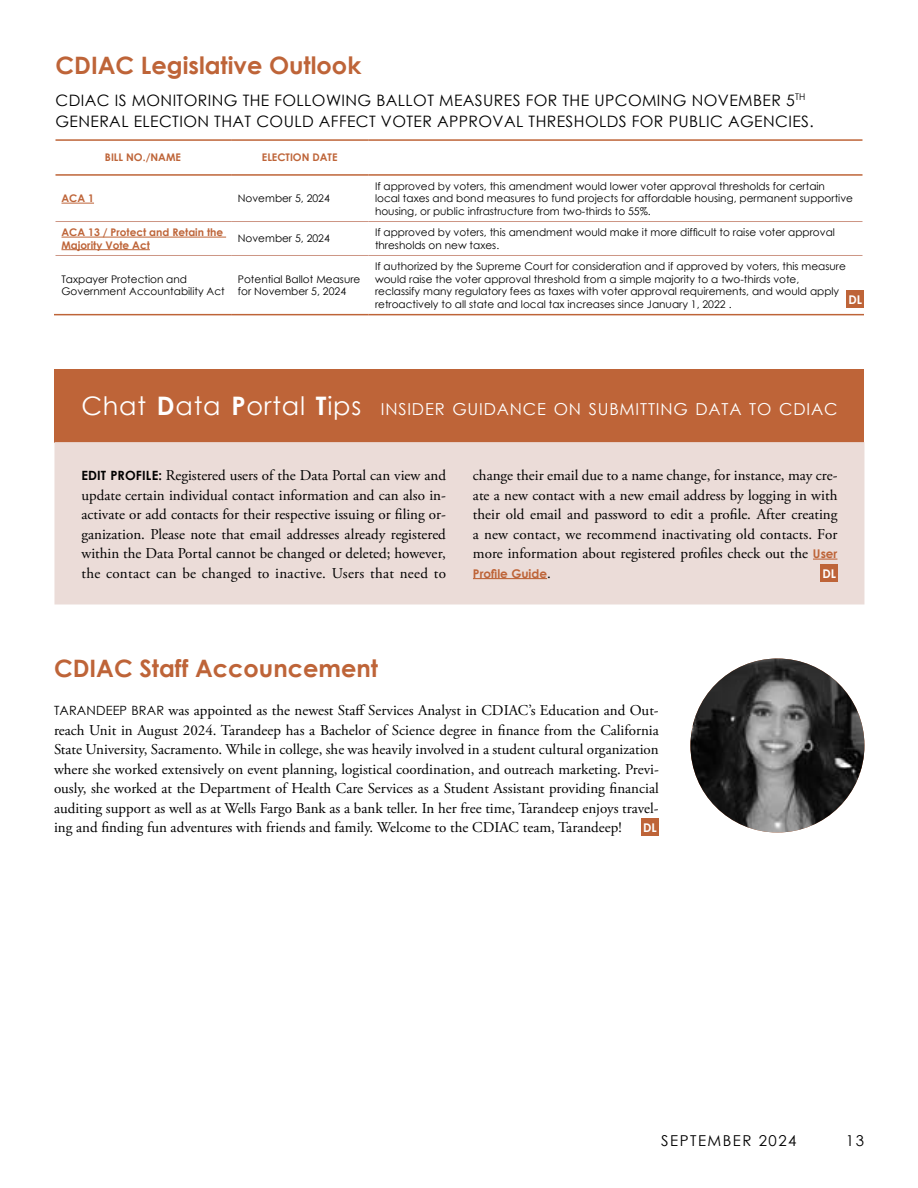
<style>
.page{position:relative;width:918px;height:1188px;background:#fff}
.page>*{position:absolute;margin:0;border:0;box-sizing:border-box;transform-origin:0 0}
.t1{font:700 24px "Century Gothic";color:#be6438}
.t2{font:16.5px "Century Gothic";letter-spacing:.05em;color:#fff}
.t3{font:15.75px/21px "Century Gothic";letter-spacing:.025em;color:#000}
.t4{font:15px/19.5px "Adobe Garamond Pro";color:#000;text-align:justify}
.t5{font:15px "Century Gothic";letter-spacing:.1em;color:#000}
.t6{font:700 12px "Century Gothic";color:#be6438}
.t7{font:700 12px "Century Gothic";color:#fff}
.t8{font:10.5px/12.6px "Century Gothic";color:#000}
.t9{font:700 10.5px/12.6px "Century Gothic";color:#be6438}
.s1{font-size:25.5px}
.s2{font-weight:700;font-size:25.5px}
.s3{font-family:"Century Gothic";font-weight:700;font-size:12.75px}
.s4{font-family:"Century Gothic";font-weight:700;font-size:12px;color:#be6438}
.s5{font-family:"Adobe Garamond Pro";font-weight:400;font-size:15px;color:#000}
.s6{font-family:"Century Gothic";font-size:12.75px}
</style>
<div class="page">
<hr style="left:56px;top:139px;width:175px;height:2px;background:#be6438">
<hr style="left:231px;top:139px;width:137px;height:2px;background:#be6438">
<hr style="left:368px;top:139px;width:495px;height:2px;background:#be6438">
<hr style="left:56px;top:174px;width:175px;height:2px;background:#be6438">
<hr style="left:231px;top:174px;width:137px;height:2px;background:#be6438">
<hr style="left:368px;top:174px;width:495px;height:2px;background:#be6438">
<hr style="left:56px;top:221px;width:175px;height:1px;background:#cd9685">
<hr style="left:231px;top:221px;width:137px;height:1px;background:#cd9685">
<hr style="left:368px;top:221px;width:495px;height:1px;background:#cd9685">
<hr style="left:56px;top:255px;width:175px;height:1px;background:#cd9685">
<hr style="left:54px;top:314px;width:177px;height:1px;background:#be6438">
<hr style="left:231px;top:255px;width:137px;height:1px;background:#cd9685">
<hr style="left:368px;top:255px;width:495px;height:1px;background:#cd9685">
<hr style="left:231px;top:314px;width:137px;height:1px;background:#be6438">
<hr style="left:368px;top:314px;width:496px;height:1px;background:#be6438">
<hr style="left:62px;top:203px;width:32px;height:1px;background:#be6438">
<hr style="left:62px;top:237px;width:164px;height:1px;background:#be6438">
<hr style="left:62px;top:249px;width:88px;height:1px;background:#be6438">
<div style="left:846px;top:291px;width:18px;height:17px;background:#be6438"></div>
<div style="left:54px;top:369px;width:810px;height:73px;background:#be6438"></div>
<div style="left:54px;top:442px;width:810px;height:162px;background:#ebdcd8"></div>
<svg style="left:813px;top:559px;width:24px;height:1px"></svg>
<hr style="left:473px;top:578px;width:74px;height:1px;background:#be6438">
<div style="left:821px;top:564px;width:17px;height:18px;background:#be6438"></div>
<img style="left:690px;top:658px;width:174px;height:175px;border-radius:87px">
<div style="left:641px;top:818px;width:18px;height:18px;background:#be6438"></div>
<h1 class="t1" style="left:56px;top:47px;width:307px">CDIAC Legislative Outlook</h1>
<p class="t3" style="left:55px;top:89px;width:760px">CDIAC IS MONITORING THE FOLLOWING BALLOT MEASURES FOR THE UPCOMING NOVEMBER 5<sup>TH<br></sup>GENERAL ELECTION THAT COULD AFFECT VOTER APPROVAL THRESHOLDS FOR PUBLIC AGENCIES.</p>
<p class="t9" style="left:105px;top:151px;width:78px">BILL NO./NAME</p>
<p class="t9" style="left:262px;top:151px;width:77px">ELECTION DATE</p>
<p class="t9" style="left:62px;top:192px;width:34px">ACA 1</p>
<p class="t8" style="left:238px;top:192px;width:94px">November 5, 2024</p>
<p class="t8" style="left:375px;top:179px;width:479px">If approved by voters, this amendment would lower voter approval thresholds for certain<br>local taxes and bond measures to fund projects for affordable housing, permanent supportive housing, or public infrastructure from two-thirds to 55%.</p>
<p class="t9" style="left:62px;top:226px;width:163px">ACA 13 / Protect and Retain the<br>Majority Vote Act</p>
<p class="t8" style="left:238px;top:232px;width:94px">November 5, 2024</p>
<p class="t8" style="left:375px;top:226px;width:461px">If approved by voters, this amendment would make it more difficult to raise voter approval thresholds on new taxes.</p>
<p class="t8" style="left:62px;top:272px;width:165px">Taxpayer Protection and<br>Government Accountability Act</p>
<p class="t8" style="left:238px;top:272px;width:124px">Potential Ballot Measure for November 5, 2024</p>
<p class="t8" style="left:375px;top:260px;width:472px">If authorized by the Supreme Court for consideration and if approved by voters, this measure would raise the voter approval threshold from a simple majority to a two-thirds vote, reclassify many regulatory fees as taxes with voter approval requirements, and would apply retroactively to all state and local tax increases since January 1, 2022 .</p>
<p class="t7" style="left:848px;top:290px;width:15px">DL</p>
<p class="t2" style="left:81px;top:398px;width:758px"><span class="s1">Chat</span> <span class="s2">D</span><span class="s1">ata</span> <span class="s2">P</span><span class="s1">ortal</span> <span class="s2">T</span><span class="s1">ips</span> INSIDER GUIDANCE ON SUBMITTING DATA TO CDIAC</p>
<p class="t4" style="left:81px;top:466px;width:366px"><span class="s3">EDIT PROFILE:</span> Registered users of the Data Portal can view and update certain individual contact information and can also in&shy;activate or add contacts for their respective issuing or filing or&shy;ganization. Please note that email addresses already registered within the Data Portal cannot be changed or deleted; however, the contact can be changed to inactive. Users that need to</p>
<p class="t4" style="left:473px;top:466px;width:366px">change their email due to a name change, for instance, may cre&shy;ate a new contact with a new email address by logging in with their old email and password to edit a profile. After creating a new contact, we recommend inactivating old contacts. For more information about registered profiles check out the <span class="s4">User</span></p>
<p class="t6" style="left:473px;top:564px;width:79px">Profile Guide<span class="s5">.</span></p>
<p class="t7" style="left:823px;top:564px;width:15px">DL</p>
<h1 class="t1" style="left:54px;top:650px;width:326px">CDIAC Staff Accouncement</h1>
<p class="t4" style="left:54px;top:701px;width:606px"><span class="s6">TARANDEEP BRAR</span> was appointed as the newest Staff Services Analyst in CDIAC’s Education and Out&shy;reach Unit in August 2024. Tarandeep has a Bachelor of Science degree in finance from the California State University, Sacramento. While in college, she was heavily involved in a student cultural organization where she worked extensively on event planning, logistical coordination, and outreach marketing. Previ&shy;ously, she worked at the Department of Health Care Services as a Student Assistant providing financial auditing support as well as at Wells Fargo Bank as a bank teller. In her free time, Tarandeep enjoys travel&shy;ing and finding fun adventures with friends and family. Welcome to the CDIAC team, Tarandeep!</p>
<p class="t7" style="left:643px;top:818px;width:15px">DL</p>
<p class="t5" style="left:661px;top:1130px;width:137px">SEPTEMBER 2024</p>
<p class="t5" style="left:846px;top:1130px;width:20px">13</p>
</div>
